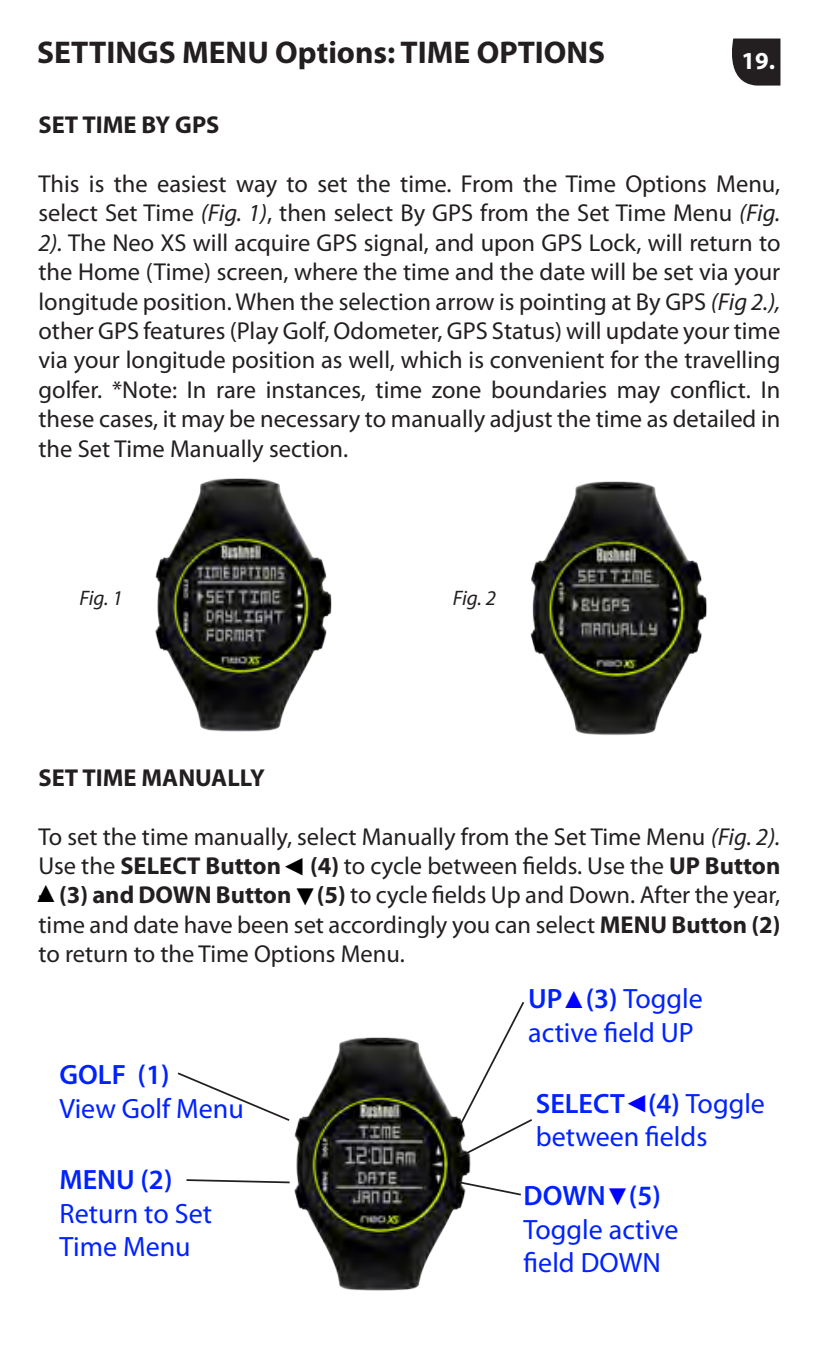
<style>
.page{position:relative;width:819px;height:1365px;background:#fff}
.page>*{position:absolute;margin:0;border:0;box-sizing:border-box;transform-origin:0 0}
.t1{font:700 31.5px "Myriad Pro";color:#231f20}
.t2{font:28px/33.6px "Myriad Pro";color:#02f}
.t3{font:600 28px "Myriad Pro";color:#02f}
.t4{font:24.5px/29.4px "Myriad Pro";color:#231f20;text-align:justify}
.t5{font:700 24.5px "Myriad Pro";color:#231f20}
.t6{font:700 24.5px "Myriad Pro";color:#fff}
.t7{font:24.5px "Arial";color:#000}
.t8{font:24.5px "Arial";color:#00f}
.t9{font:italic 21px "Myriad Pro";letter-spacing:-.01em;color:#231f20}
.s1{font-style:italic}
.s2{font-weight:700}
.s3{font-weight:600}
.s4{font-weight:400}
</style>
<div class="page">
<img style="left:530px;top:481px;width:177px;height:254px">
<img style="left:155px;top:478px;width:177px;height:254px">
<img style="left:294px;top:1037px;width:177px;height:254px">
<svg style="left:732px;top:39px;width:48px;height:47px;background:#343031"></svg>
<svg style="left:177px;top:1072px;width:113px;height:49px"></svg>
<svg style="left:186px;top:1179px;width:104px;height:5px"></svg>
<svg style="left:456px;top:1179px;width:65px;height:17px"></svg>
<svg style="left:457px;top:1002px;width:75px;height:156px"></svg>
<p class="t1" style="left:37px;top:32px;width:569px">SETTINGS MENU Options: TIME OPTIONS</p>
<p class="t6" style="left:741px;top:44px;width:35px">19.</p>
<p class="t5" style="left:38px;top:109px;width:182px">SET TIME BY GPS</p>
<p class="t4" style="left:38px;top:168px;width:743px">This is the easiest way to set the time. From the Time Options Menu, select Set Time <span class="s1">(Fig. 1)</span>, then select By GPS from the Set Time Menu <span class="s1">(Fig.<br>2).</span> The Neo XS will acquire GPS signal, and upon GPS Lock, will return to the Home (Time) screen, where the time and the date will be set via your longitude position. When the selection arrow is pointing at By GPS <span class="s1">(Fig 2.), </span>other GPS features (Play Golf, Odometer, GPS Status) will update your time via your longitude position as well, which is convenient for the travelling golfer. *Note: In rare instances, time zone boundaries may conflict. In these cases, it may be necessary to manually adjust the time as detailed in the Set Time Manually section.</p>
<p class="t9" style="left:79px;top:585px;width:45px">Fig. 1</p>
<p class="t9" style="left:452px;top:585px;width:45px">Fig. 2</p>
<p class="t5" style="left:38px;top:761px;width:228px">SET TIME MANUALLY</p>
<p class="t4" style="left:38px;top:821px;width:743px">To set the time manually, select Manually from the Set Time Menu <span class="s1">(Fig. 2).<br></span>Use the <span class="s2">SELECT Button (4)</span> to cycle between fields. Use the <span class="s2">UP Button</span></p>
<p class="t4" style="left:38px;top:880px;width:743px"><span class="s2">- (3) and DOWN Button (5)</span> to cycle fields Up and Down. After the year, time and date have been set accordingly you can select <span class="s2">MENU Button (2) </span>to return to the Time Options Menu.</p>
<p class="t7" style="left:282px;top:850px;width:26px">◄</p>
<p class="t7" style="left:34px;top:876px;width:26px">▲</p>
<p class="t7" style="left:293px;top:879px;width:26px">▼</p>
<p class="t3" style="left:60px;top:1056px;width:111px">GOLF (1)</p>
<p class="t2" style="left:60px;top:1090px;width:186px">View Golf Menu</p>
<p class="t3" style="left:60px;top:1161px;width:114px">MENU (2)</p>
<p class="t2" style="left:60px;top:1195px;width:154px">Return to Set</p>
<p class="t2" style="left:60px;top:1229px;width:133px">Time Menu</p>
<p class="t2" style="left:528px;top:981px;width:176px"><span class="s3">UP (3)</span> Toggle</p>
<p class="t2" style="left:528px;top:1014px;width:167px">active field UP</p>
<p class="t8" style="left:562px;top:982px;width:26px">▲</p>
<p class="t3" style="left:536px;top:1085px;width:230px">SELECT (4) <span class="s4">Toggle</span></p>
<p class="t2" style="left:536px;top:1119px;width:173px">between fields</p>
<p class="t8" style="left:624px;top:1087px;width:26px">◄</p>
<p class="t3" style="left:523px;top:1177px;width:139px">DOWN (5)</p>
<p class="t2" style="left:523px;top:1211px;width:156px">Toggle active field DOWN</p>
<p class="t8" style="left:605px;top:1180px;width:26px">▼</p>
</div>
